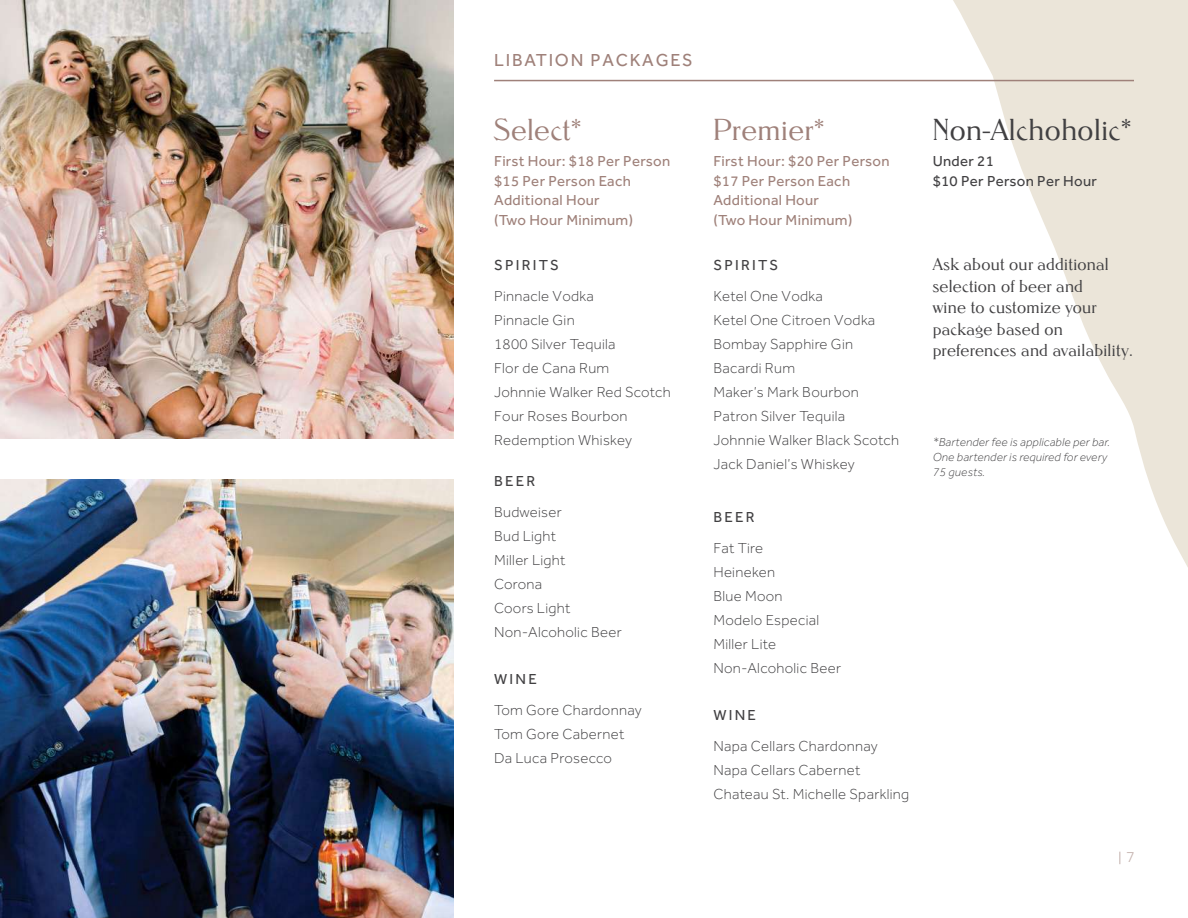
<style>
.page{position:relative;width:1188px;height:918px;background:#fff}
.page>*{position:absolute;margin:0;border:0;box-sizing:border-box;transform-origin:0 0}
.t1{font:300 31.5px "Nevada EF";letter-spacing:.015em;color:#9f817a}
.t2{font:300 31.5px "Nevada EF";letter-spacing:.015em;color:#414042}
.t3{font:300 18px/21.6px "Nevada EF";letter-spacing:.015em;color:#414042}
.t4{font:18px "Effra";letter-spacing:.1em;color:#9f817a}
.t5{font:300 15px/24px "Effra";letter-spacing:.02em;color:#414042}
.t6{font:15px/19.5px "Effra";letter-spacing:.02em;color:#9f817a}
.t7{font:15px "Effra";letter-spacing:.15em;color:#414042}
.t8{font:15px/19.5px "Effra";letter-spacing:.02em;color:#414042}
.t9{font:300 13.35px "Antenna";color:#9f817a}
.t10{font:italic 300 12px/15px "Effra";letter-spacing:.02em;color:#414042}
</style>
<div class="page">
<svg style="left:494px;top:0;width:694px;height:567px"></svg>
<img style="left:0;top:0;width:454px;height:439px">
<img style="left:0;top:479px;width:454px;height:439px">
<hr style="left:494px;top:80px;width:640px;height:1px;background:#9f817a">
<p class="t4" style="left:494px;top:50px;width:200px">LIBATION PACKAGES</p>
<h1 class="t1" style="left:494px;top:111px;width:89px">Select*</h1>
<p class="t6" style="left:494px;top:151px;width:178px">First Hour: $18 Per Person $15 Per Person Each<br>Additional Hour<br>(Two Hour Minimum)</p>
<p class="t7" style="left:494px;top:256px;width:66px">SPIRITS</p>
<p class="t5" style="left:494px;top:284px;width:178px">Pinnacle Vodka<br>Pinnacle Gin<br>1800 Silver Tequila<br>Flor de Cana Rum<br>Johnnie Walker Red Scotch<br>Four Roses Bourbon<br>Redemption Whiskey</p>
<p class="t7" style="left:494px;top:472px;width:43px">BEER</p>
<p class="t5" style="left:494px;top:500px;width:129px">Budweiser<br>Bud Light<br>Miller Light<br>Corona<br>Coors Light<br>Non-Alcoholic Beer</p>
<p class="t7" style="left:494px;top:670px;width:44px">WINE</p>
<p class="t5" style="left:494px;top:698px;width:149px">Tom Gore Chardonnay<br>Tom Gore Cabernet<br>Da Luca Prosecco</p>
<h1 class="t1" style="left:713px;top:111px;width:113px">Premier*</h1>
<p class="t6" style="left:713px;top:151px;width:178px">First Hour: $20 Per Person $17 Per Person Each<br>Additional Hour<br>(Two Hour Minimum)</p>
<p class="t7" style="left:713px;top:256px;width:66px">SPIRITS</p>
<p class="t5" style="left:713px;top:284px;width:187px">Ketel One Vodka<br>Ketel One Citroen Vodka<br>Bombay Sapphire Gin<br>Bacardi Rum<br>Maker’s Mark Bourbon<br>Patron Silver Tequila<br>Johnnie Walker Black Scotch<br>Jack Daniel’s Whiskey</p>
<p class="t7" style="left:713px;top:508px;width:43px">BEER</p>
<p class="t5" style="left:713px;top:536px;width:129px">Fat Tire<br>Heineken<br>Blue Moon<br>Modelo Especial<br>Miller Lite<br>Non-Alcoholic Beer</p>
<p class="t7" style="left:713px;top:706px;width:44px">WINE</p>
<p class="t5" style="left:713px;top:734px;width:197px">Napa Cellars Chardonnay<br>Napa Cellars Cabernet<br>Chateau St. Michelle Sparkling</p>
<h1 class="t2" style="left:933px;top:111px;width:200px">Non-Alchoholic*</h1>
<p class="t8" style="left:933px;top:151px;width:166px">Under 21<br>$10 Per Person Per Hour</p>
<p class="t3" style="left:933px;top:253px;width:202px">Ask about our additional selection of beer and<br>wine to customize your package based on preferences and availability.</p>
<p class="t10" style="left:933px;top:435px;width:179px">*Bartender fee is applicable per bar.<br>One bartender is required for every<br>75 guests.</p>
<p class="t9" style="left:1117px;top:850px;width:18px">| 7</p>
</div>
